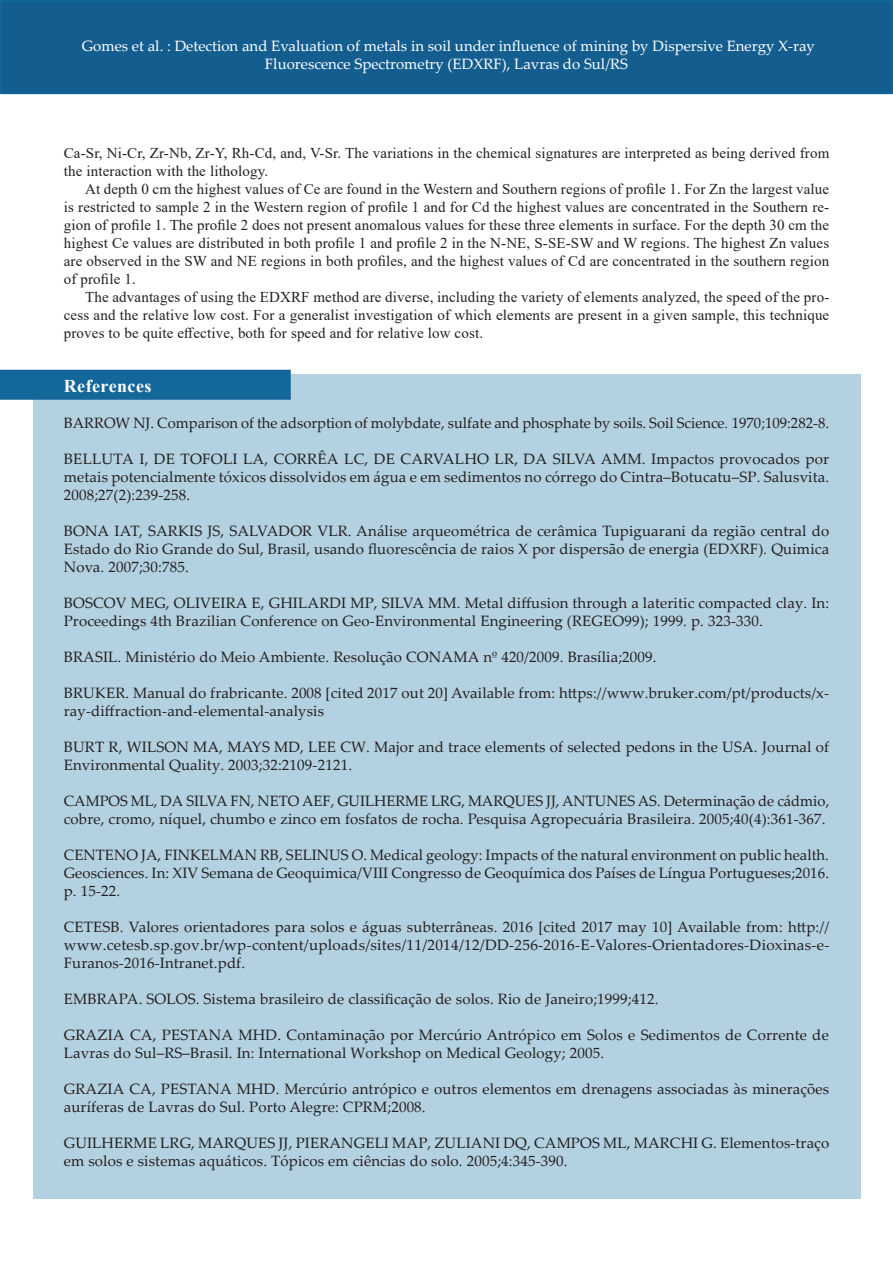
<style>
.page{position:relative;width:893px;height:1263px;background:#fff}
.page>*{position:absolute;margin:0;border:0;box-sizing:border-box;transform-origin:0 0}
.t1{font:700 18px "Times New Roman";letter-spacing:.025em;color:#fff}
.t2{font:15px/18px "Palatino Linotype";letter-spacing:.01em;color:#231f20}
.t3{font:15px/18px "Times New Roman";letter-spacing:.01em;color:#231f20;text-align:justify}
.t4{font:15px/18px "Palatino Linotype";color:#fff;text-align:center}
.s1{font-style:italic}
.s2{color:#1f2020}
</style>
<div class="page">
<div style="left:0;top:0;width:893px;height:94px;background:#145e8f;border:2px solid #13679a"></div>
<div style="left:33px;top:374px;width:827px;height:825px;background:#b3d1e0"></div>
<div style="left:1px;top:370px;width:289px;height:29px;background:#13679a"></div>
<div style="left:0;top:370px;width:291px;height:30px;border:2px solid #13679a"></div>
<p class="t4" style="left:82px;top:36px;width:735px">Gomes et al. : Detection and Evaluation of metals in soil under influence of mining by Dispersive Energy X-ray<br>Fluorescence Spectrometry (EDXRF), Lavras do Sul/RS</p>
<p class="t3" style="left:64px;top:144px;width:767px">Ca-Sr, Ni-Cr, Zr-Nb, Zr-Y, Rh-Cd, and, V-Sr. The variations in the chemical signatures are interpreted as being derived from the interaction with the lithology.</p>
<p class="t3" style="left:64px;top:180px;width:767px;text-indent:21px">At depth 0 cm the highest values of Ce are found in the Western and Southern regions of profile 1. For Zn the largest value is restricted to sample 2 in the Western region of profile 1 and for Cd the highest values are concentrated in the Southern re&shy;gion of profile 1. The profile 2 does not present anomalous values for these three elements in surface. For the depth 30 cm the highest Ce values are distributed in both profile 1 and profile 2 in the N-NE, S-SE-SW and W regions. The highest Zn values are observed in the SW and NE regions in both profiles, and the highest values of Cd are concentrated in the southern region of profile 1.</p>
<p class="t3" style="left:64px;top:288px;width:767px;text-indent:21px">The advantages of using the EDXRF method are diverse, including the variety of elements analyzed, the speed of the pro&shy;cess and the relative low cost. For a generalist investigation of which elements are present in a given sample, this technique proves to be quite effective, both for speed and for relative low cost.</p>
<p class="t1" style="left:64px;top:373px;width:89px">References</p>
<p class="t2" style="left:64px;top:414px;width:767px">BARROW NJ. Comparison of the adsorption of molybdate, sulfate and phosphate by soils. Soil Science<span class="s1">.</span> 1970;109:282-8.</p>
<p class="t2" style="left:64px;top:450px;width:767px;text-align:justify">BELLUTA I, <span class="s2">DE TOFOLI LA, CORRÊA LC, DE CARVALHO LR, DA SILVA AMM</span>. Impactos provocados por metais potencialmente tóxicos dissolvidos em água e em sedimentos no córrego do Cintra–Botucatu–SP. Salusvita.<br>2008;27(2):239-258.</p>
<p class="t2" style="left:64px;top:522px;width:767px;text-align:justify">BONA IAT, SARKIS JS, SALVADOR VLR. Análise arqueométrica de cerâmica Tupiguarani da região central do Estado do Rio Grande do Sul, Brasil, usando fluorescência de raios X por dispersão de energia (EDXRF)<span class="s1">.</span> Quimica Nova. 2007;30:785.</p>
<p class="t2" style="left:64px;top:594px;width:767px"><span class="s2">BOSCOV MEG, OLIVEIRA E, GHILARDI MP, SILVA MM.</span> Metal diffusion through a lateritic compacted clay. In:<br>Proceedings 4th Brazilian Conference on Geo-Environmental Engineering (REGEO99); 1999. p. 323-330.</p>
<p class="t2" style="left:64px;top:648px;width:594px">BRASIL. Ministério do Meio Ambiente. Resolução CONAMA nº 420/2009. Brasília;2009.</p>
<p class="t2" style="left:64px;top:684px;width:767px">BRUKER. Manual do frabricante. 2008 [cited 2017 out 20] Available from: https://www.bruker.com/pt/products/x&shy;ray-diffraction-and-elemental-analysis</p>
<p class="t2" style="left:64px;top:738px;width:767px">BURT R, WILSON MA, MAYS MD, LEE CW. Major and trace elements of selected pedons in the USA. Journal of<br>Environmental Quality. 2003;32:2109-2121.</p>
<p class="t2" style="left:64px;top:792px;width:767px"><span class="s2">CAMPOS ML, DA SILVA FN, NETO AEF, GUILHERME LRG, MARQUES JJ, ANTUNES AS.</span> Determinação de cádmio, cobre, cromo, níquel, chumbo e zinco em fosfatos de rocha. Pesquisa Agropecuária Brasileira. 2005;40(4):361-367.</p>
<p class="t2" style="left:64px;top:846px;width:767px;text-align:justify">CENTENO JA, FINKELMAN RB, SELINUS O. Medical geology: Impacts of the natural environment on public health.<br>Geosciences. In: XIV Semana de Geoquimica/VIII Congresso de Geoquímica dos Países de Língua Portugueses;2016. p. 15-22.</p>
<p class="t2" style="left:64px;top:918px;width:767px;text-align:justify">CETESB. Valores orientadores para solos e águas subterrâneas. 2016 [cited 2017 may 10] Available from: http:// www.cetesb.sp.gov.br/wp-content/uploads/sites/11/2014/12/DD-256-2016-E-Valores-Orientadores-Dioxinas-e-Furanos-2016-Intranet.pdf.</p>
<p class="t2" style="left:64px;top:990px;width:596px">EMBRAPA. SOLOS. Sistema brasileiro de classificação de solos. Rio de Janeiro;1999;412.</p>
<p class="t2" style="left:64px;top:1026px;width:767px">GRAZIA CA, PESTANA MHD. Contaminação por Mercúrio Antrópico em Solos e Sedimentos de Corrente de<br>Lavras do Sul–RS–Brasil. In: International Workshop on Medical Geology; 2005.</p>
<p class="t2" style="left:64px;top:1080px;width:767px">GRAZIA CA, PESTANA MHD. Mercúrio antrópico e outros elementos em drenagens associadas às minerações auríferas de Lavras do Sul. Porto Alegre: CPRM;2008.</p>
<p class="t2" style="left:64px;top:1134px;width:767px"><span class="s2">GUILHERME LRG, MARQUES JJ, PIERANGELI MAP, ZULIANI DQ, CAMPOS ML, MARCHI G.</span> Elementos-traço em solos e sistemas aquáticos. Tópicos em ciências do solo. 2005;4:345-390.</p>
</div>
